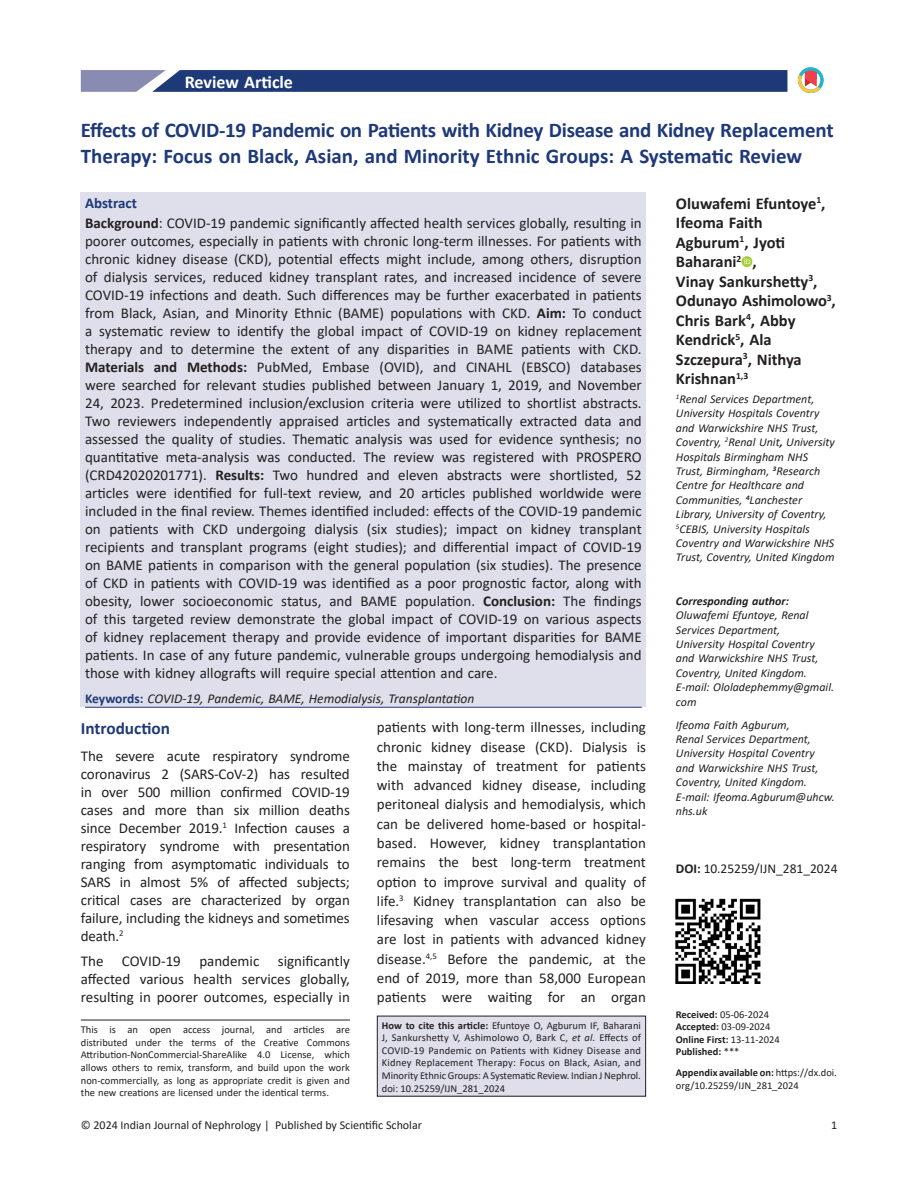
<style>
.page{position:relative;width:918px;height:1188px;background:#fff}
.page>*{position:absolute;margin:0;border:0;box-sizing:border-box;transform-origin:0 0}
.title-text{font:700 21px/25.2px "Calibri";letter-spacing:-.01em;color:#1e3978}
.suptit{font:700 18px "Calibri";color:#fff}
.Head-A{font:700 17.25px "Calibri";color:#1e3978}
.aut-grp{font:700 16.5px/19.5px "Calibri";color:#231f20}
.abs_para_first_last{font:15px/18px "Calibri";color:#231f20;text-align:justify}
.para{font:15px/19.2px "Calibri";color:#231f20;text-align:justify}
.para_firstDropCaps{font:15px/18px "Calibri";letter-spacing:-.005em;color:#231f20;text-align:justify}
.abs_title{font:700 15px "Calibri";color:#1e3978}
.keywordset{font:italic 13.5px "Calibri";color:#231f20}
.doi_para{font:13.5px "Calibri";color:#231f20}
.cores-author{font:italic 12px/14.4px "Calibri";color:#231f20}
.aut-aff_first_last{font:italic 12px/14.4px "Calibri";color:#231f20}
.t1{font:12px "Calibri";color:#231f20}
.epub_date{font:10.5px/12.6px "Calibri";color:#231f20;text-align:justify}
.epub_date-2{font:700 10.5px "Calibri";color:#231f20}
.received_date{font:10.5px "Calibri";color:#231f20}
.accepted_date{font:10.5px "Calibri";color:#231f20}
.published_date{font:700 10.5px "Calibri";color:#231f20}
.s1{font-weight:700}
.s2{font-weight:700;font-style:normal;color:#1e3978}
.s3{font-style:italic}
.s4{font-weight:400}
</style>
<div class="page">
<svg style="left:81px;top:70px;width:706px;height:22px;background:#2f4781"></svg>
<hr style="left:81px;top:1020px;width:269px;height:1px;background:#231f20">
<div style="left:81px;top:192px;width:565px;height:515px;background:#dedfea"></div>
<hr style="left:85px;top:707px;width:557px;height:1px;background:#1e3978">
<svg style="left:741px;top:256px;width:11px;height:11px"></svg>
<svg style="left:744px;top:258px;width:6px;height:6px"></svg>
<div style="left:377px;top:1016px;width:269px;height:80px;background:#dedfea"></div>
<div style="left:377px;top:1016px;width:269px;height:81px;border:1px solid #231f20"></div>
<svg style="left:798px;top:67px;width:25px;height:26px"></svg>
<img style="left:676px;top:899px;width:84px;height:85px">
<p class="suptit" style="left:185px;top:69px;width:110px">Review Article</p>
<p class="title-text" style="left:81px;top:118px;width:755px">Effects of COVID-19 Pandemic on Patients with Kidney Disease and Kidney Replacement<br>Therapy: Focus on Black, Asian, and Minority Ethnic Groups: A Systematic Review</p>
<p class="aut-grp" style="left:676px;top:194px;width:161px">Oluwafemi Efuntoye<sup>1</sup>,<br>Ifeoma Faith<br>Agburum<sup>1</sup>, Jyoti<br>Baharani<sup>2</sup> ,<br>Vinay Sankurshetty<sup>3</sup>,<br>Odunayo Ashimolowo<sup>3</sup>,<br>Chris Bark<sup>4</sup>, Abby<br>Kendrick<sup>5</sup>, Ala<br>Szczepura<sup>3</sup>, Nithya<br>Krishnan<sup>1,3</sup></p>
<p class="aut-aff_first_last" style="left:676px;top:391px;width:160px"><sup>1</sup>Renal Services Department,<br>University Hospitals Coventry and Warwickshire NHS Trust,<br>Coventry, <sup>2</sup>Renal Unit<span class="s1">,</span> University<br>Hospitals Birmingham NHS<br>Trust, Birmingham, <sup>3</sup>Research<br>Centre for Healthcare and<br>Communities, <sup>4</sup>Lanchester<br>Library, University of Coventry,<br><sup>5</sup>CEBIS, University Hospitals<br>Coventry and Warwickshire NHS<br>Trust, Coventry, United Kingdom</p>
<p class="abs_title" style="left:85px;top:192px;width:53px">Abstract</p>
<p class="abs_para_first_last" style="left:85px;top:214px;width:558px"><span class="s1">Background</span>: COVID-19 pandemic significantly affected health services globally, resulting in poorer outcomes, especially in patients with chronic long-term illnesses. For patients with chronic kidney disease (CKD), potential effects might include, among others, disruption of dialysis services, reduced kidney transplant rates, and increased incidence of severe COVID-19 infections and death. Such differences may be further exacerbated in patients from Black, Asian, and Minority Ethnic (BAME) populations with CKD. <span class="s1">Aim:</span> To conduct a systematic review to identify the global impact of COVID-19 on kidney replacement therapy and to determine the extent of any disparities in BAME patients with CKD.<br><span class="s1">Materials and Methods:</span> PubMed, Embase (OVID), and CINAHL (EBSCO) databases were searched for relevant studies published between January 1, 2019, and November 24, 2023. Predetermined inclusion/exclusion criteria were utilized to shortlist abstracts.<br>Two reviewers independently appraised articles and systematically extracted data and assessed the quality of studies. Thematic analysis was used for evidence synthesis; no quantitative meta-analysis was conducted. The review was registered with PROSPERO (CRD42020201771). <span class="s1">Results:</span> Two hundred and eleven abstracts were shortlisted, 52 articles were identified for full-text review, and 20 articles published worldwide were included in the final review. Themes identified included: effects of the COVID-19 pandemic on patients with CKD undergoing dialysis (six studies); impact on kidney transplant recipients and transplant programs (eight studies); and differential impact of COVID-19 on BAME patients in comparison with the general population (six studies). The presence of CKD in patients with COVID-19 was identified as a poor prognostic factor, along with obesity, lower socioeconomic status, and BAME population. <span class="s1">Conclusion:</span> The findings of this targeted review demonstrate the global impact of COVID-19 on various aspects of kidney replacement therapy and provide evidence of important disparities for BAME patients. In case of any future pandemic, vulnerable groups undergoing hemodialysis and those with kidney allografts will require special attention and care.</p>
<p class="keywordset" style="left:85px;top:689px;width:391px"><span class="s2">Keywords:</span> COVID-19, Pandemic, BAME, Hemodialysis, Transplantation</p>
<p class="cores-author" style="left:676px;top:593px;width:160px"><span class="s1">Corresponding author:<br></span>Oluwafemi Efuntoye, Renal<br>Services Department,<br>University Hospital Coventry and Warwickshire NHS Trust,<br>Coventry, United Kingdom.<br>E-mail: Ololadephemmy@gmail. com</p>
<p class="cores-author" style="left:676px;top:717px;width:160px">Ifeoma Faith Agburum,<br>Renal Services Department,<br>University Hospital Coventry and Warwickshire NHS Trust,<br>Coventry, United Kingdom.<br>E-mail: Ifeoma.Agburum@uhcw. nhs.uk</p>
<p class="para" style="left:377px;top:717px;width:271px">patients with long-term illnesses, including chronic kidney disease (CKD). Dialysis is the mainstay of treatment for patients with advanced kidney disease, including peritoneal dialysis and hemodialysis, which can be delivered home-based or hospital&shy;based. However, kidney transplantation remains the best long-term treatment option to improve survival and quality of life.<sup>3</sup> Kidney transplantation can also be lifesaving when vascular access options are lost in patients with advanced kidney disease.<sup>4,5</sup> Before the pandemic, at the end of 2019, more than 58,000 European patients were waiting for an organ</p>
<p class="Head-A" style="left:81px;top:716px;width:91px">Introduction</p>
<p class="para_firstDropCaps" style="left:81px;top:746px;width:271px">The severe acute respiratory syndrome coronavirus 2 (SARS-CoV-2) has resulted in over 500 million confirmed COVID-19 cases and more than six million deaths since December 2019.<sup>1</sup> Infection causes a respiratory syndrome with presentation ranging from asymptomatic individuals to SARS in almost 5% of affected subjects; critical cases are characterized by organ failure, including the kidneys and sometimes death.<sup>2</sup></p>
<p class="para" style="left:81px;top:952px;width:271px;line-height:18px">The COVID-19 pandemic significantly affected various health services globally, resulting in poorer outcomes, especially in</p>
<p class="doi_para" style="left:676px;top:860px;width:163px"><span class="s1">DOI:</span> 10.25259/IJN_281_2024</p>
<p class="epub_date" style="left:81px;top:1023px;width:271px">This is an open access journal, and articles are distributed under the terms of the Creative Commons Attribution‑NonCommercial‑ShareAlike 4.0 License, which allows others to remix, transform, and build upon the work non‑commercially, as long as appropriate credit is given and the new creations are licensed under the identical terms.</p>
<p class="epub_date" style="left:382px;top:1019px;width:261px"><span class="s1">How to cite this article:</span> Efuntoye O, Agburum IF, Baharani J, Sankurshetty V, Ashimolowo O, Bark C, <span class="s3">et al.</span> Effects of COVID-19 Pandemic on Patients with Kidney Disease and Kidney Replacement Therapy: Focus on Black, Asian, and Minority Ethnic Groups: A Systematic Review. Indian J Nephrol. doi: 10.25259/IJN_281_2024</p>
<p class="received_date" style="left:676px;top:1007px;width:95px"><span class="s1">Received:</span> 05-06-2024</p>
<p class="accepted_date" style="left:676px;top:1019px;width:96px"><span class="s1">Accepted:</span> 03-09-2024</p>
<p class="epub_date-2" style="left:676px;top:1032px;width:106px">Online First: <span class="s4">13-11-2024</span></p>
<p class="published_date" style="left:676px;top:1044px;width:65px">Published: <span class="s4">***</span></p>
<p class="epub_date" style="left:676px;top:1066px;width:162px"><span class="s1">Appendix available on:</span> https://dx.doi. org/10.25259/IJN_281_2024</p>
<p class="t1" style="left:81px;top:1116px;width:343px">© 2024 Indian Journal of Nephrology | Published by Scientific Scholar</p>
<p class="t1" style="left:831px;top:1116px;width:8px">1</p>
</div>
